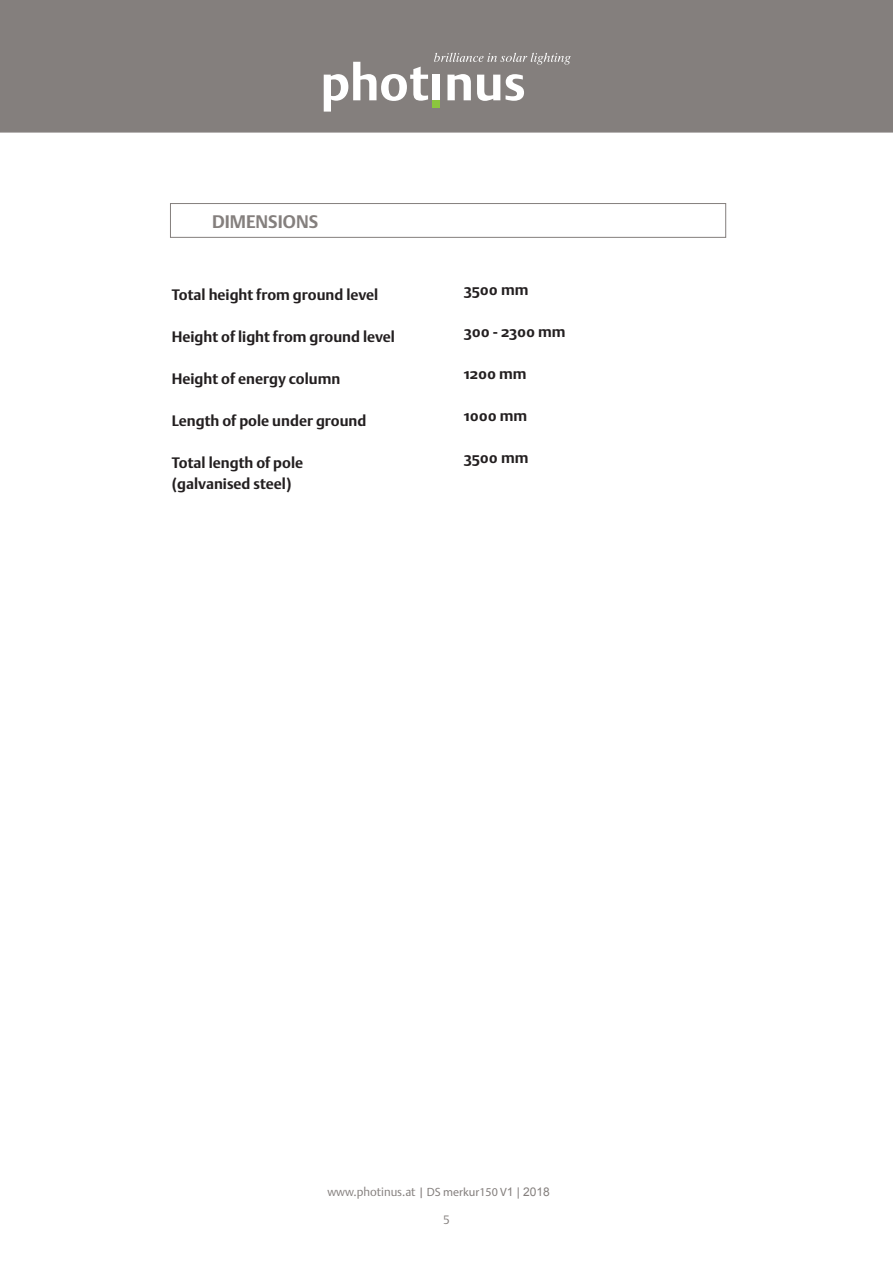
<style>
.page{position:relative;width:893px;height:1263px;background:#fff}
.page>*{position:absolute;margin:0;border:0;box-sizing:border-box;transform-origin:0 0}
.t1{font:700 18px "DTL Argo ST";color:#847f7d}
.t2{font:700 15px/21px "DTL Argo ST";color:#231f20}
.t3{font:300 12px "DTL Argo T";color:#847f7d}
.s1{font-family:"Myriad Pro";font-weight:400}
.s2{font-family:"Arial";font-weight:400}
</style>
<div class="page">
<div style="left:0;top:0;width:893px;height:133px;background:#847f7d;border:2px solid #847f7d"></div>
<svg style="left:324px;top:62px;width:104px;height:50px"></svg>
<div style="left:433px;top:75px;width:7px;height:25px;background:#fff"></div>
<svg style="left:447px;top:74px;width:24px;height:26px"></svg>
<svg style="left:477px;top:75px;width:23px;height:26px"></svg>
<svg style="left:506px;top:74px;width:18px;height:27px"></svg>
<div style="left:433px;top:100px;width:7px;height:8px;background:#8bc63e"></div>
<svg style="left:434px;top:53px;width:137px;height:12px"></svg>
<div style="left:170px;top:203px;width:556px;height:35px;border:1px solid #847f7d"></div>
<p class="t1" style="left:212px;top:211px;width:108px">DIMENSIONS</p>
<p class="t2" style="left:172px;top:284px;width:208px">Total height from ground level</p>
<p class="t2" style="left:172px;top:326px;width:225px">Height of light from ground level</p>
<p class="t2" style="left:172px;top:368px;width:170px">Height of energy column</p>
<p class="t2" style="left:172px;top:410px;width:196px">Length of pole under ground</p>
<p class="t2" style="left:172px;top:452px;width:133px">Total length of pole (galvanised steel)</p>
<p class="t2" style="left:464px;top:279px;width:66px">3500 mm</p>
<p class="t2" style="left:464px;top:321px;width:103px">300 - 2300 mm</p>
<p class="t2" style="left:464px;top:363px;width:64px">1200 mm</p>
<p class="t2" style="left:464px;top:405px;width:65px">1000 mm</p>
<p class="t2" style="left:464px;top:447px;width:66px">3500 mm</p>
<p class="t3" style="left:327px;top:1184px;width:224px">www.photinus.at | <span class="s1">DS merkur150 V</span><span class="s2">1 | 2018</span></p>
<p class="t3" style="left:443px;top:1212px;width:8px">5</p>
</div>
